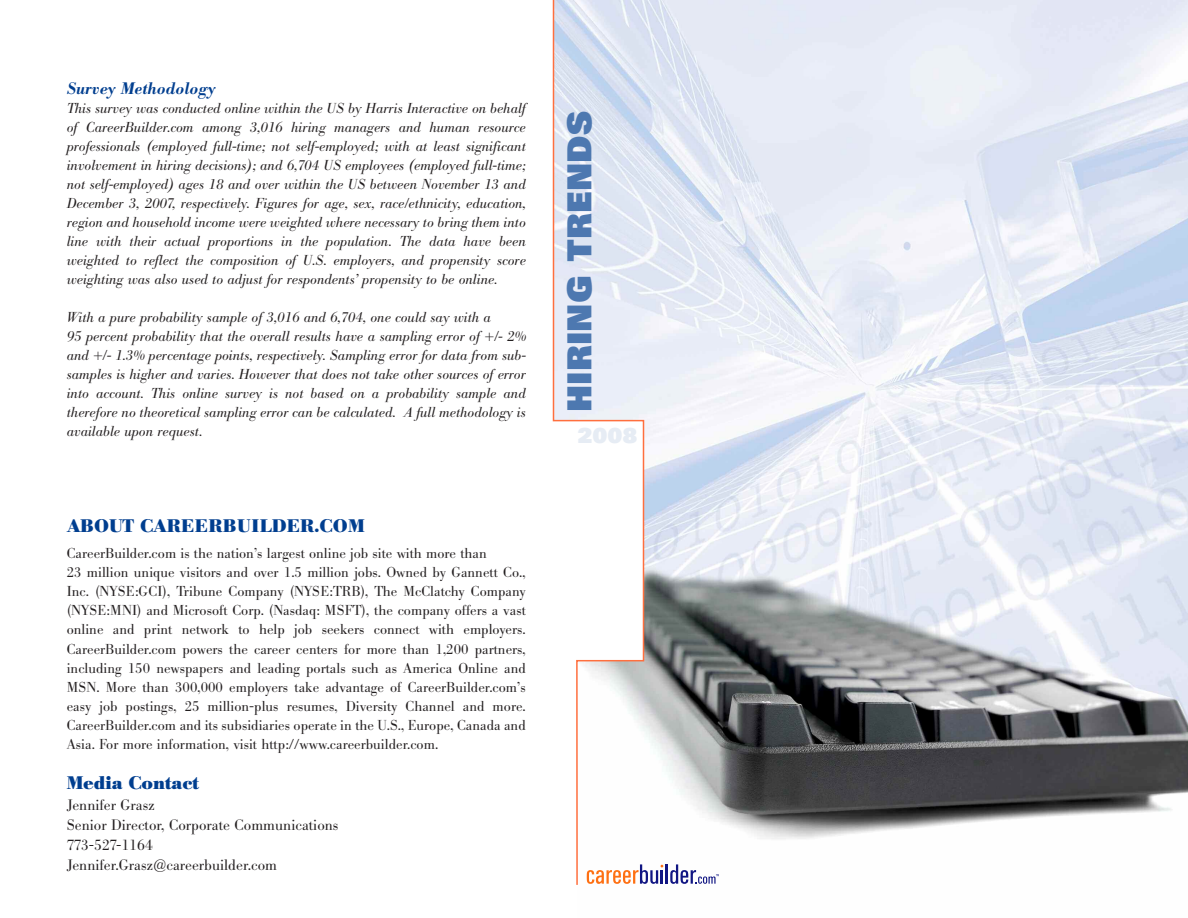
<style>
.page{position:relative;width:1188px;height:918px;background:#fff}
.page>*{position:absolute;margin:0;border:0;box-sizing:border-box;transform-origin:0 0}
.t1{font:36px "Univers Ultra Bold DTC";color:#4d78b0}
.t2{font:22.5px "Univers Ultra Bold DTC";color:#e6ecf4}
.t3{font:700 18px "Bodoni BE";letter-spacing:.02em;color:#003e8f}
.t4{font:700 18px "Bodoni BE";color:#003e8f}
.t5{font:italic 500 16.5px "Bodoni BE";color:#003e8f}
.t6{font:300 15px/20.2px "Bodoni BE";color:#231f20}
.t7{font:italic 300 14.25px/19px "Bodoni BE";color:#231f20;text-align:justify}
.t8{font:300 14.25px/19px "Bodoni BE";color:#231f20}
</style>
<div class="page">
<img style="left:645px;top:0;width:543px;height:884px">
<svg style="left:552px;top:0;width:93px;height:885px"></svg>
<hr style="left:666px;top:864px;width:2px;height:20px;background:#111683">
<svg style="left:670px;top:864px;width:49px;height:20px"></svg>
<svg style="left:587px;top:864px;width:76px;height:20px"></svg>
<p class="t5" style="left:67px;top:82px;width:150px">Survey Methodology</p>
<p class="t7" style="left:67px;top:100px;width:461px">This survey was conducted online within the US by Harris Interactive on behalf of CareerBuilder.com among 3,016 hiring managers and human resource professionals (employed full-time; not self-employed; with at least significant involvement in hiring decisions); and 6,704 US employees (employed full-time; not self-employed) ages 18 and over within the US between November 13 and December 3, 2007, respectively. Figures for age, sex, race/ethnicity, education, region and household income were weighted where necessary to bring them into line with their actual proportions in the population. The data have been weighted to reflect the composition of U.S. employers, and propensity score weighting was also used to adjust for respondents’ propensity to be online.</p>
<p class="t7" style="left:67px;top:310px;width:461px;text-align:left">With a pure probability sample of 3,016 and 6,704, one could say with a<br>95 percent probability that the overall results have a sampling error of +/- 2% and +/- 1.3% percentage points, respectively. Sampling error for data from sub&shy;samples is higher and varies. However that does not take other sources of error into account. This online survey is not based on a probability sample and therefore no theoretical sampling error can be calculated. A full methodology is available upon request.</p>
<p class="t3" style="left:67px;top:518px;width:300px">ABOUT CAREERBUILDER.COM</p>
<p class="t8" style="left:67px;top:546px;width:461px">CareerBuilder.com is the nation’s largest online job site with more than<br>23 million unique visitors and over 1.5 million jobs. Owned by Gannett Co., Inc. (NYSE:GCI), Tribune Company (NYSE:TRB), The McClatchy Company (NYSE:MNI) and Microsoft Corp. (Nasdaq: MSFT), the company offers a vast online and print network to help job seekers connect with employers.<br>CareerBuilder.com powers the career centers for more than 1,200 partners, including 150 newspapers and leading portals such as America Online and MSN. More than 300,000 employers take advantage of CareerBuilder.com’s easy job postings, 25 million-plus resumes, Diversity Channel and more.<br>CareerBuilder.com and its subsidiaries operate in the U.S., Europe, Canada and Asia. For more information, visit http://www.careerbuilder.com.</p>
<p class="t4" style="left:67px;top:776px;width:134px">Media Contact</p>
<p class="t6" style="left:67px;top:796px;width:273px">Jennifer Grasz<br>Senior Director, Corporate Communications<br>773-527-1164<br>Jennifer.Grasz@careerbuilder.com</p>
<h1 class="t1" style="left:567px;top:412px;width:303px;rotate:-90deg">HIRING TRENDS</h1>
<h2 class="t2" style="left:578px;top:428px;width:62px">2008</h2>
</div>
